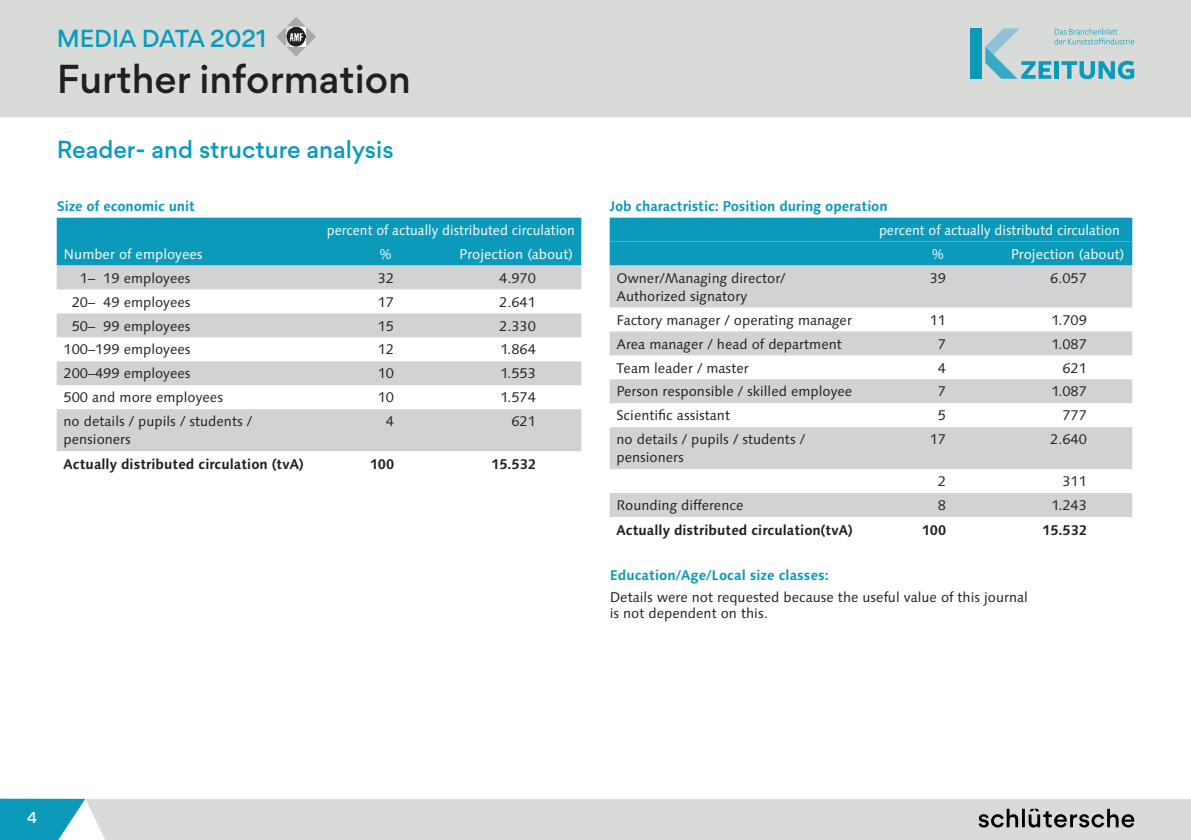
<style>
.page{position:relative;width:1191px;height:840px;background:#fff}
.page>*{position:absolute;margin:0;border:0;box-sizing:border-box;transform-origin:0 0}
.t1{font:500 36px "Gordita";color:#231f20}
._4___Headline{font:500 22px "Gordita";color:#0c9abb}
.Tabulatorsatz{font:14px/18px "Linotype Syntax";color:#231f20}
.Tabulatorsatz-2{font:700 14px "Linotype Syntax";color:#231f20}
.Tabelle{font:14px/16px "Linotype Syntax";color:#231f20}
.Tabulatorsatz-3{font:14px "Linotype Syntax";color:#fff;scale:.96 1}
.Tabulatorsatz-4{font:700 14px "Linotype Syntax";letter-spacing:-.01em;color:#0c9abb}
.Tabulatorsatz-5{font:14px "Linotype Syntax";color:#fff}
.Tabelle-2{font:700 14px "Linotype Syntax";color:#0c9abb}
.t2{font:500 14px "Gordita";color:#fff}
</style>
<div class="page">
<div style="left:0;top:0;width:1191px;height:117px;background:#d9dbd9"></div>
<div style="left:85px;top:798px;width:1106px;height:41px;background:#d9dbd9"></div>
<svg style="left:0;top:798px;width:85px;height:41px;background:#34aac6"></svg>
<svg style="left:978px;top:808px;width:156px;height:19px;background:#929392"></svg>
<svg style="left:276px;top:17px;width:40px;height:40px"></svg>
<img style="left:286px;top:27px;width:20px;height:19px">
<div style="left:970px;top:28px;width:12px;height:51px;background:#0c9abb"></div>
<svg style="left:985px;top:28px;width:149px;height:51px;background:#aaccd2"></svg>
<div style="left:57px;top:217px;width:524px;height:48px;background:#0c9abb"></div>
<svg style="left:57px;top:265px;width:524px;height:186px;fill:#d1d2d4"></svg>
<div style="left:609px;top:217px;width:523px;height:48px;background:#0c9abb"></div>
<svg style="left:609px;top:265px;width:523px;height:251px;fill:#d1d2d4"></svg>
<h2 class="_4___Headline" style="left:57px;top:22px;width:211px">MEDIA DATA 2021</h2>
<h1 class="t1" style="left:57px;top:52px;width:356px">Further information</h1>
<p class="_4___Headline" style="left:57px;top:133px;width:338px">Reader- and structure analysis</p>
<p class="Tabulatorsatz-4" style="left:57px;top:197px;width:140px">Size of economic unit</p>
<p class="Tabulatorsatz-3" style="left:327px;top:221px;width:260px">percent of actually distributed circulation</p>
<p class="Tabulatorsatz-5" style="left:64px;top:245px;width:140px">Number of employees</p>
<p class="Tabulatorsatz-5" style="left:379px;top:245px;width:14px">%</p>
<p class="Tabulatorsatz-5" style="left:459px;top:245px;width:115px">Projection (about)</p>
<p class="Tabulatorsatz" style="left:80px;top:269px;width:112px">1– 19 employees</p>
<p class="Tabulatorsatz" style="left:378px;top:269px;width:18px">32</p>
<p class="Tabulatorsatz" style="left:499px;top:269px;width:38px">4.970</p>
<p class="Tabulatorsatz" style="left:72px;top:293px;width:120px">20– 49 employees</p>
<p class="Tabulatorsatz" style="left:378px;top:293px;width:18px">17</p>
<p class="Tabulatorsatz" style="left:499px;top:293px;width:38px">2.641</p>
<p class="Tabulatorsatz" style="left:72px;top:317px;width:120px">50– 99 employees</p>
<p class="Tabulatorsatz" style="left:378px;top:317px;width:18px">15</p>
<p class="Tabulatorsatz" style="left:499px;top:317px;width:38px">2.330</p>
<p class="Tabulatorsatz" style="left:64px;top:340px;width:129px">100–199 employees</p>
<p class="Tabulatorsatz" style="left:378px;top:340px;width:18px">12</p>
<p class="Tabulatorsatz" style="left:500px;top:340px;width:37px">1.864</p>
<p class="Tabulatorsatz" style="left:64px;top:364px;width:129px">200–499 employees</p>
<p class="Tabulatorsatz" style="left:378px;top:364px;width:18px">10</p>
<p class="Tabulatorsatz" style="left:500px;top:364px;width:37px">1.553</p>
<p class="Tabulatorsatz" style="left:64px;top:388px;width:161px">500 and more employees</p>
<p class="Tabulatorsatz" style="left:378px;top:388px;width:18px">10</p>
<p class="Tabulatorsatz" style="left:500px;top:388px;width:37px">1.574</p>
<p class="Tabulatorsatz" style="left:64px;top:412px;width:190px">no details / pupils / students / pensioners</p>
<p class="Tabulatorsatz" style="left:386px;top:412px;width:10px">4</p>
<p class="Tabulatorsatz" style="left:511px;top:412px;width:26px">621</p>
<p class="Tabulatorsatz-2" style="left:64px;top:455px;width:242px">Actually distributed circulation (tvA)</p>
<p class="Tabulatorsatz-2" style="left:370px;top:455px;width:26px">100</p>
<p class="Tabulatorsatz-2" style="left:491px;top:455px;width:46px">15.532</p>
<p class="Tabulatorsatz-4" style="left:609px;top:197px;width:279px">Job charactristic: Position during operation</p>
<p class="Tabulatorsatz-3" style="left:879px;top:221px;width:252px">percent of actually distributd circulation</p>
<p class="Tabulatorsatz-5" style="left:932px;top:245px;width:14px">%</p>
<p class="Tabulatorsatz-5" style="left:1010px;top:245px;width:115px">Projection (about)</p>
<p class="Tabulatorsatz" style="left:616px;top:269px;width:171px">Owner/Managing director/<br>Authorized signatory</p>
<p class="Tabulatorsatz" style="left:929px;top:269px;width:18px">39</p>
<p class="Tabulatorsatz" style="left:1050px;top:269px;width:38px">6.057</p>
<p class="Tabulatorsatz" style="left:616px;top:311px;width:237px">Factory manager / operating manager</p>
<p class="Tabulatorsatz" style="left:929px;top:311px;width:18px">11</p>
<p class="Tabulatorsatz" style="left:1051px;top:311px;width:37px">1.709</p>
<p class="Tabulatorsatz" style="left:616px;top:335px;width:227px">Area manager / head of department</p>
<p class="Tabulatorsatz" style="left:938px;top:335px;width:10px">7</p>
<p class="Tabulatorsatz" style="left:1051px;top:335px;width:37px">1.087</p>
<p class="Tabulatorsatz" style="left:616px;top:358px;width:134px">Team leader / master</p>
<p class="Tabulatorsatz" style="left:938px;top:358px;width:10px">4</p>
<p class="Tabulatorsatz" style="left:1062px;top:358px;width:26px">621</p>
<p class="Tabulatorsatz" style="left:616px;top:382px;width:237px">Person responsible / skilled employee</p>
<p class="Tabulatorsatz" style="left:938px;top:382px;width:10px">7</p>
<p class="Tabulatorsatz" style="left:1051px;top:382px;width:37px">1.087</p>
<p class="Tabulatorsatz" style="left:616px;top:406px;width:115px">Scientific assistant</p>
<p class="Tabulatorsatz" style="left:938px;top:406px;width:10px">5</p>
<p class="Tabulatorsatz" style="left:1062px;top:406px;width:26px">777</p>
<p class="Tabulatorsatz" style="left:616px;top:430px;width:190px">no details / pupils / students / pensioners</p>
<p class="Tabulatorsatz" style="left:929px;top:430px;width:18px">17</p>
<p class="Tabulatorsatz" style="left:1050px;top:430px;width:38px">2.640</p>
<p class="Tabulatorsatz" style="left:938px;top:472px;width:10px">2</p>
<p class="Tabulatorsatz" style="left:1062px;top:472px;width:26px">311</p>
<p class="Tabulatorsatz" style="left:616px;top:496px;width:128px">Rounding difference</p>
<p class="Tabulatorsatz" style="left:938px;top:496px;width:10px">8</p>
<p class="Tabulatorsatz" style="left:1051px;top:496px;width:37px">1.243</p>
<p class="Tabulatorsatz-2" style="left:616px;top:521px;width:238px">Actually distributed circulation(tvA)</p>
<p class="Tabulatorsatz-2" style="left:921px;top:521px;width:26px">100</p>
<p class="Tabulatorsatz-2" style="left:1042px;top:521px;width:46px">15.532</p>
<p class="Tabelle-2" style="left:609px;top:566px;width:221px">Education/Age/Local size classes:</p>
<p class="Tabelle" style="left:609px;top:589px;width:420px">Details were not requested because the useful value of this journal is not dependent on this.</p>
<p class="t2" style="left:27px;top:806px;width:11px">4</p>
</div>
